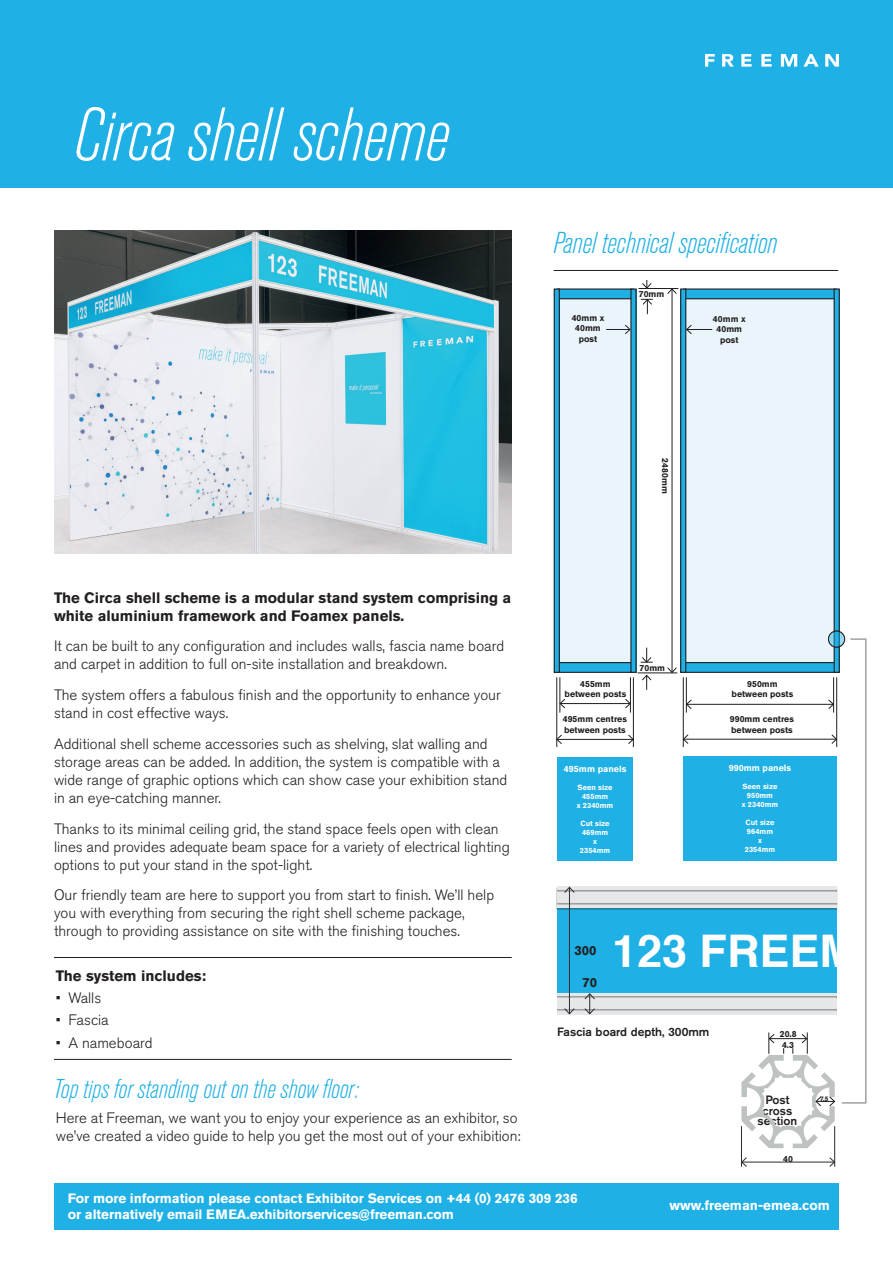
<style>
.page{position:relative;width:893px;height:1263px;background:#fff}
.page>*{position:absolute;margin:0;border:0;box-sizing:border-box;transform-origin:0 0}
.t1{font:italic 300 condensed 75px "Akzidenz Grotesk BE";color:#fff}
.t2{font:700 45px "Helvetica";color:#fff}
.t3{font:italic 300 condensed 30px "Akzidenz Grotesk BE";color:#1fb0e6}
.t4{font:italic 300 condensed 27px "Akzidenz Grotesk BE";color:#1fb0e6}
.t5{font:300 15px/18px "Akzidenz Grotesk BE";color:#231f20}
.t6{font:700 15px/18px "Akzidenz Grotesk BE";color:#231f20}
.t7{font:700 13.5px/16.2px "Akzidenz Grotesk BE";letter-spacing:-.005em;color:#fff}
.t8{font:700 13.05px "Akzidenz Grotesk BE";color:#231f20}
.t9{font:500 12px/10.5px "Akzidenz Grotesk BE";color:#231f20;text-align:center}
.t10{font:700 9px "Akzidenz Grotesk BE";color:#fff}
.t11{font:700 8.7px/10.5px "Akzidenz Grotesk BE";color:#231f20;text-align:center}
.t12{font:700 7.5px/9px "Akzidenz Grotesk BE";color:#fff;text-align:center}
.t13{font:700 6.6px "Akzidenz Grotesk BE";color:#231f20}
</style>
<div class="page">
<div style="left:0;top:0;width:893px;height:188px;background:#1fb0e6"></div>
<svg style="left:825px;top:54px;width:14px;height:13px"></svg>
<svg style="left:705px;top:54px;width:10px;height:13px"></svg>
<svg style="left:722px;top:54px;width:12px;height:13px"></svg>
<svg style="left:741px;top:54px;width:11px;height:13px"></svg>
<svg style="left:761px;top:54px;width:11px;height:13px"></svg>
<svg style="left:781px;top:54px;width:16px;height:13px"></svg>
<svg style="left:803px;top:54px;width:16px;height:13px"></svg>
<img style="left:54px;top:230px;width:458px;height:324px">
<hr style="left:554px;top:270px;width:284px;height:1px;background:#231f20">
<div style="left:683px;top:294px;width:156px;height:373px;background:#eaf5fb"></div>
<div style="left:556px;top:293px;width:78px;height:373px;background:#eaf5fb"></div>
<div style="left:684px;top:663px;width:152px;height:9px;background:#1fb0e6"></div>
<div style="left:683px;top:662px;width:154px;height:11px;border:1px solid #231f20"></div>
<div style="left:684px;top:289px;width:152px;height:10px;background:#1fb0e6"></div>
<div style="left:683px;top:288px;width:154px;height:11px;border:1px solid #231f20"></div>
<div style="left:681px;top:289px;width:5px;height:383px;background:#1fb0e6"></div>
<div style="left:680px;top:288px;width:6px;height:385px;border:1px solid #231f20"></div>
<div style="left:834px;top:289px;width:5px;height:383px;background:#1fb0e6"></div>
<div style="left:834px;top:288px;width:6px;height:385px;border:1px solid #231f20"></div>
<div style="left:557px;top:663px;width:76px;height:9px;background:#1fb0e6"></div>
<div style="left:557px;top:662px;width:76px;height:11px;border:1px solid #231f20"></div>
<div style="left:557px;top:289px;width:76px;height:10px;background:#1fb0e6"></div>
<div style="left:557px;top:288px;width:76px;height:11px;border:1px solid #231f20"></div>
<div style="left:631px;top:289px;width:5px;height:383px;background:#1fb0e6"></div>
<div style="left:554px;top:289px;width:5px;height:383px;background:#1fb0e6"></div>
<div style="left:554px;top:288px;width:6px;height:385px;border:1px solid #231f20"></div>
<hr style="left:557px;top:739px;width:76px;height:1px;background:#231f20">
<svg style="left:557px;top:735px;width:5px;height:9px"></svg>
<svg style="left:628px;top:735px;width:5px;height:9px"></svg>
<hr style="left:556px;top:677px;width:1px;height:70px;background:#231f20">
<hr style="left:633px;top:677px;width:1px;height:70px;background:#231f20">
<hr style="left:560px;top:703px;width:70px;height:1px;background:#231f20">
<svg style="left:561px;top:699px;width:4px;height:9px"></svg>
<svg style="left:625px;top:699px;width:5px;height:9px"></svg>
<hr style="left:560px;top:677px;width:1px;height:36px;background:#231f20">
<hr style="left:630px;top:677px;width:1px;height:36px;background:#231f20">
<hr style="left:683px;top:739px;width:153px;height:1px;background:#231f20">
<svg style="left:684px;top:734px;width:4px;height:10px"></svg>
<hr style="left:683px;top:677px;width:1px;height:70px;background:#231f20">
<hr style="left:687px;top:704px;width:146px;height:1px;background:#231f20">
<svg style="left:687px;top:699px;width:5px;height:10px"></svg>
<hr style="left:686px;top:677px;width:1px;height:36px;background:#231f20">
<hr style="left:639px;top:288px;width:39px;height:1px;background:#231f20">
<hr style="left:638px;top:673px;width:39px;height:1px;background:#231f20">
<hr style="left:672px;top:289px;width:1px;height:383px;background:#231f20">
<svg style="left:667px;top:289px;width:10px;height:5px"></svg>
<svg style="left:667px;top:667px;width:10px;height:6px"></svg>
<svg style="left:686px;top:325px;width:26px;height:9px"></svg>
<svg style="left:641px;top:299px;width:12px;height:15px"></svg>
<svg style="left:641px;top:648px;width:12px;height:15px"></svg>
<svg style="left:642px;top:675px;width:9px;height:15px"></svg>
<svg style="left:642px;top:280px;width:10px;height:8px"></svg>
<svg style="left:606px;top:325px;width:24px;height:9px"></svg>
<svg style="left:828px;top:631px;width:17px;height:16px"></svg>
<div style="left:828px;top:631px;width:17px;height:17px;border:1px solid #231f20;border-radius:50%"></div>
<div style="left:557px;top:757px;width:76px;height:104px;background:#1fb0e6"></div>
<div style="left:683px;top:756px;width:154px;height:105px;background:#1fb0e6"></div>
<hr style="left:741px;top:1126px;width:1px;height:41px;background:#2d2b2d">
<hr style="left:834px;top:1126px;width:1px;height:41px;background:#2d2b2d">
<hr style="left:742px;top:1162px;width:92px;height:1px;background:#2d2b2d">
<svg style="left:741px;top:1157px;width:6px;height:10px"></svg>
<svg style="left:829px;top:1157px;width:6px;height:10px"></svg>
<svg style="left:741px;top:638px;width:126px;height:510px"></svg>
<hr style="left:54px;top:957px;width:458px;height:1px;background:#231f20">
<hr style="left:54px;top:1059px;width:458px;height:1px;background:#231f20">
<div style="left:557px;top:902px;width:279px;height:103px;background:#1fb0e6"></div>
<div style="left:556px;top:887px;width:281px;height:23px;background:#2080a5"></div>
<div style="left:557px;top:887px;width:279px;height:21px;background:#e6e7e9"></div>
<hr style="left:555px;top:889px;width:282px;height:4px;background:#231f20;opacity:.75">
<hr style="left:555px;top:902px;width:282px;height:4px;background:#231f20;opacity:.75">
<div style="left:557px;top:993px;width:279px;height:21px;background:#e6e7e9"></div>
<hr style="left:555px;top:995px;width:282px;height:4px;background:#231f20;opacity:.75">
<hr style="left:555px;top:1008px;width:282px;height:4px;background:#231f20;opacity:.75">
<hr style="left:569px;top:887px;width:1px;height:127px;background:#2d2b2d">
<svg style="left:564px;top:886px;width:11px;height:7px"></svg>
<svg style="left:564px;top:1008px;width:11px;height:7px"></svg>
<svg style="left:584px;top:993px;width:12px;height:22px"></svg>
<div style="left:54px;top:1182px;width:785px;height:47px;background:#1fb0e6"></div>
<h1 class="t1" style="left:74px;top:94px;width:376px">Circa shell scheme</h1>
<h3 class="t3" style="left:554px;top:226px;width:225px">Panel technical specification</h3>
<p class="t11" style="left:572px;top:312px;width:34px">40mm x<br>40mm post</p>
<p class="t11" style="left:639px;top:288px;width:27px">70mm</p>
<p class="t11" style="left:713px;top:313px;width:34px">40mm x<br>40mm post</p>
<p class="t11" style="left:670px;top:458px;width:37px;rotate:90deg">2480mm</p>
<p class="t6" style="left:54px;top:588px;width:459px">The Circa shell scheme is a modular stand system comprising a white aluminium framework and Foamex panels.</p>
<p class="t5" style="left:54px;top:637px;width:452px">It can be built to any configuration and includes walls, fascia name board and carpet in addition to full on-site installation and breakdown.</p>
<p class="t5" style="left:54px;top:686px;width:448px">The system offers a fabulous finish and the opportunity to enhance your stand in cost effective ways.</p>
<p class="t5" style="left:54px;top:735px;width:455px">Additional shell scheme accessories such as shelving, slat walling and storage areas can be added. In addition, the system is compatible with a wide range of graphic options which can show case your exhibition stand in an eye-catching manner.</p>
<p class="t5" style="left:54px;top:820px;width:457px">Thanks to its minimal ceiling grid, the stand space feels open with clean lines and provides adequate beam space for a variety of electrical lighting options to put your stand in the spot-light.</p>
<p class="t5" style="left:54px;top:886px;width:442px">Our friendly team are here to support you from start to finish. We’ll help you with everything from securing the right shell scheme package, through to providing assistance on site with the finishing touches.</p>
<p class="t6" style="left:56px;top:967px;width:152px">The system includes:</p>
<p class="t5" style="left:56px;top:989px;width:47px">• Walls</p>
<p class="t5" style="left:56px;top:1011px;width:55px">• Fascia</p>
<p class="t5" style="left:56px;top:1034px;width:98px">• A nameboard</p>
<h3 class="t4" style="left:54px;top:1074px;width:307px">Top tips for standing out on the show floor:</h3>
<p class="t5" style="left:56px;top:1109px;width:466px">Here at Freeman, we want you to enjoy your experience as an exhibitor, so we’ve created a video guide to help you get the most out of your exhibition:</p>
<p class="t11" style="left:640px;top:662px;width:27px">70mm</p>
<p class="t11" style="left:565px;top:678px;width:63px">455mm between posts</p>
<p class="t11" style="left:732px;top:678px;width:63px">950mm between posts</p>
<p class="t11" style="left:563px;top:714px;width:66px;text-align:left">495mm centres between posts</p>
<p class="t11" style="left:730px;top:714px;width:66px;text-align:left">990mm centres between posts</p>
<p class="t10" style="left:564px;top:764px;width:64px">495mm panels</p>
<p class="t12" style="left:577px;top:783px;width:38px">Seen size<br>455mm<br>x 2340mm</p>
<p class="t12" style="left:580px;top:819px;width:32px">Cut size<br>469mm x<br>2354mm</p>
<p class="t10" style="left:729px;top:763px;width:64px">990mm panels</p>
<p class="t12" style="left:742px;top:782px;width:38px">Seen size<br>950mm<br>x 2340mm</p>
<p class="t12" style="left:745px;top:818px;width:32px">Cut size<br>964mm x<br>2354mm</p>
<p class="t8" style="left:574px;top:943px;width:24px">300</p>
<h2 class="t2" style="left:612px;top:915px;width:247px">123 FREEM</h2>
<p class="t8" style="left:582px;top:975px;width:16px">70</p>
<p class="t9" style="left:557px;top:1026px;width:154px">Fascia board depth, 300mm</p>
<p class="t11" style="left:780px;top:1029px;width:18px;text-align:left">20.8<br>4.3</p>
<p class="t9" style="left:758px;top:1094px;width:41px">Post cross section</p>
<p class="t11" style="left:783px;top:1153px;width:11px">40</p>
<p class="t13" style="left:820px;top:1095px;width:10px">7.5</p>
<p class="t7" style="left:68px;top:1190px;width:511px">For more information please contact Exhibitor Services on +44 (0) 2476 309 236 or alternatively email EMEA.exhibitorservices@freeman.com</p>
<p class="t7" style="left:669px;top:1197px;width:162px">www.freeman-emea.com</p>
</div>
